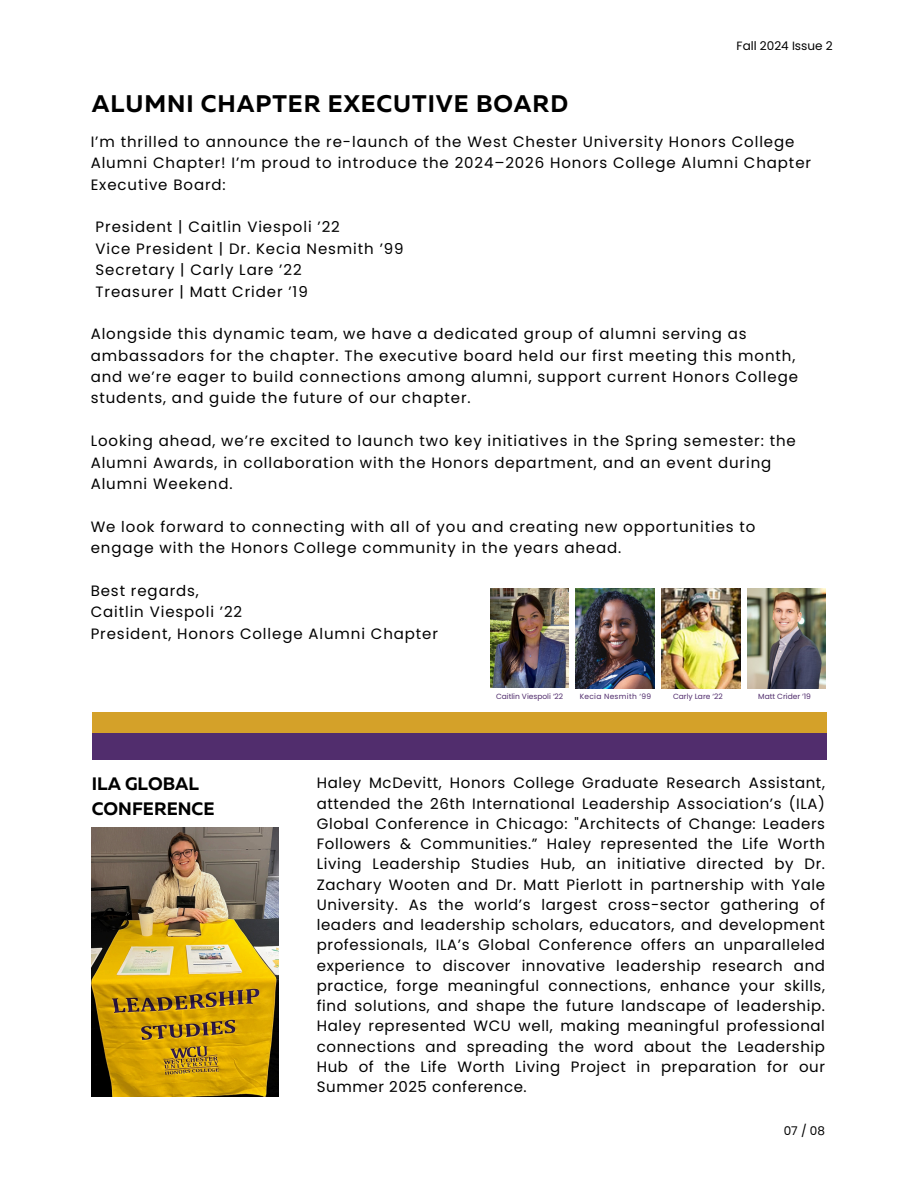
<style>
.page{position:relative;width:918px;height:1188px;background:#fff}
.page>*{position:absolute;margin:0;border:0;box-sizing:border-box;transform-origin:0 0}
.t1{font:700 24px "Muller";letter-spacing:.04em;color:#000}
.t2{font:700 18px/24.8px "Muller";color:#000}
.t3{font:15px/20.2px "Poppins";letter-spacing:.06em;color:#000}
.t4{font:12px "Poppins";color:#000}
.t5{font:7.5px "Poppins";color:#512d6d}
.t6{font:7.5px "Poppins";letter-spacing:.04em;color:#512d6d}
</style>
<div class="page">
<div style="left:92px;top:733px;width:734px;height:26px;background:#512d6d"></div>
<div style="left:92px;top:712px;width:734px;height:21px;background:#d4a129"></div>
<img style="left:747px;top:588px;width:79px;height:100px">
<img style="left:490px;top:588px;width:79px;height:100px">
<img style="left:576px;top:588px;width:79px;height:100px">
<img style="left:662px;top:588px;width:78px;height:100px">
<img style="left:92px;top:827px;width:187px;height:269px">
<p class="t1" style="left:92px;top:93px;width:478px">ALUMNI CHAPTER EXECUTIVE BOARD</p>
<h4 class="t4" style="left:737px;top:37px;width:98px">Fall 2024 Issue 2</h4>
<h3 class="t3" style="left:91px;top:131px;width:722px;line-height:21.3px">I’m thrilled to announce the re-launch of the West Chester University Honors College<br>Alumni Chapter! I’m proud to introduce the 2024–2026 Honors College Alumni Chapter<br>Executive Board:</h3>
<h3 class="t3" style="left:96px;top:217px;width:310px;line-height:21.3px">President | Caitlin Viespoli ’22<br>Vice President | Dr. Kecia Nesmith ’99<br>Secretary | Carly Lare ’22</h3>
<h3 class="t3" style="left:96px;top:281px;width:214px">Treasurer | Matt Crider ’19</h3>
<h3 class="t3" style="left:91px;top:323px;width:709px;line-height:21.3px">Alongside this dynamic team, we have a dedicated group of alumni serving as ambassadors for the chapter. The executive board held our first meeting this month, and we’re eager to build connections among alumni, support current Honors College students, and guide the future of our chapter.</h3>
<h3 class="t3" style="left:91px;top:431px;width:707px">Looking ahead, we’re excited to launch two key initiatives in the Spring semester: the</h3>
<h3 class="t3" style="left:91px;top:452px;width:682px;line-height:21.3px">Alumni Awards, in collaboration with the Honors department, and an event during<br>Alumni Weekend.</h3>
<h3 class="t3" style="left:91px;top:516px;width:666px">We look forward to connecting with all of you and creating new opportunities to</h3>
<h3 class="t3" style="left:91px;top:538px;width:532px">engage with the Honors College community in the years ahead.</h3>
<h3 class="t3" style="left:91px;top:580px;width:110px">Best regards,</h3>
<h3 class="t3" style="left:91px;top:601px;width:349px;line-height:21.3px">Caitlin Viespoli ’22<br>President, Honors College Alumni Chapter</h3>
<p class="t2" style="left:92px;top:773px;width:124px">ILA GLOBAL<br>CONFERENCE</p>
<p class="t5" style="left:496px;top:691px;width:69px">Caitlin Viespoli ‘22</p>
<p class="t6" style="left:580px;top:691px;width:73px">Kecia Nesmith ‘99</p>
<p class="t5" style="left:673px;top:691px;width:51px">Carly Lare ‘22</p>
<p class="t5" style="left:758px;top:691px;width:54px">Matt Crider ‘19</p>
<p class="t3" style="left:317px;top:773px;width:510px;text-align:justify">Haley McDevitt, Honors College Graduate Research Assistant, attended the 26th International Leadership Association’s (ILA)<br>Global Conference in Chicago: "Architects of Change: Leaders Followers &amp; Communities.” Haley represented the Life Worth Living Leadership Studies Hub, an initiative directed by Dr.<br>Zachary Wooten and Dr. Matt Pierlott in partnership with Yale University. As the world’s largest cross-sector gathering of leaders and leadership scholars, educators, and development professionals, ILA’s Global Conference offers an unparalleled experience to discover innovative leadership research and practice, forge meaningful connections, enhance your skills, find solutions, and shape the future landscape of leadership.<br>Haley represented WCU well, making meaningful professional connections and spreading the word about the Leadership Hub of the Life Worth Living Project in preparation for our Summer 2025 conference.</p>
<h1 class="t4" style="left:784px;top:1122px;width:43px">07 / 08</h1>
</div>
